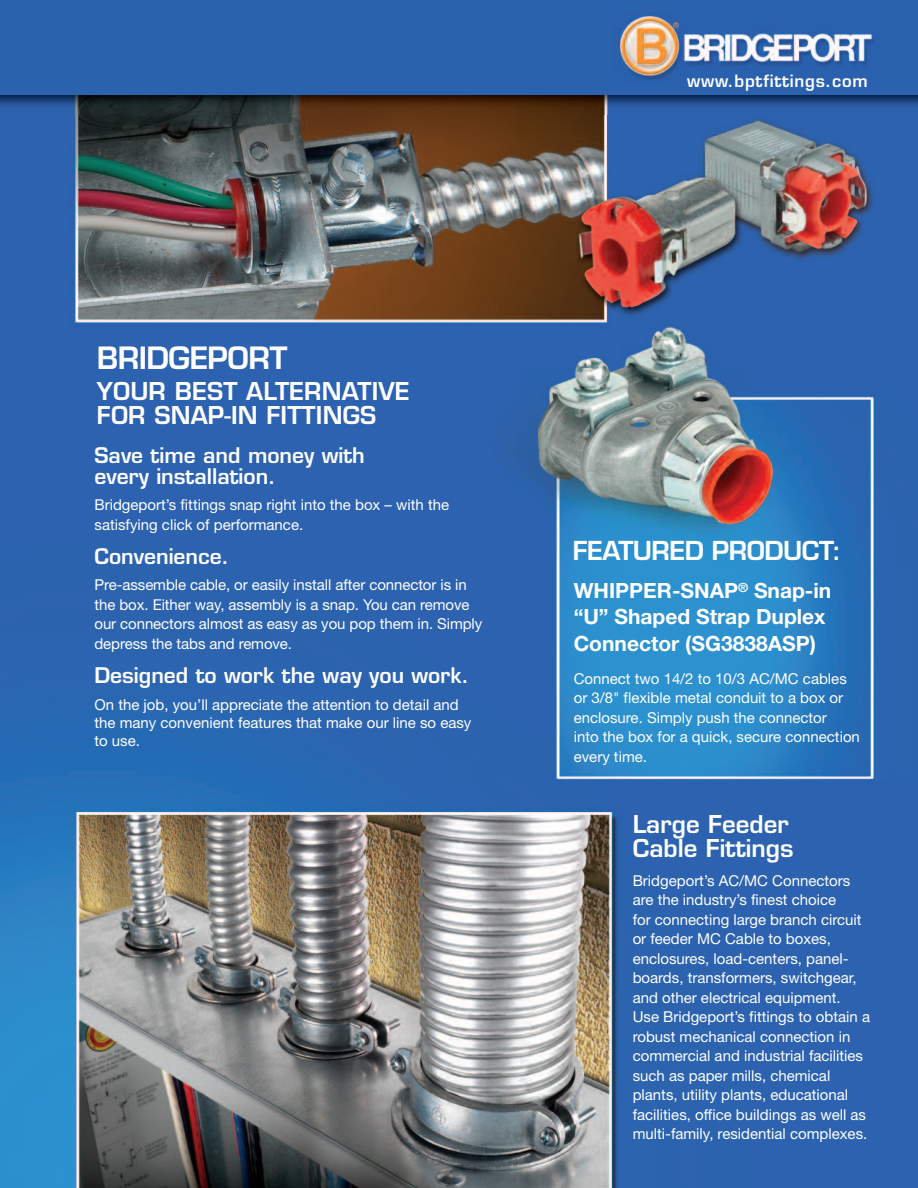
<style>
.page{position:relative;width:918px;height:1188px;background:#fff}
.page>*{position:absolute;margin:0;border:0;box-sizing:border-box;transform-origin:0 0}
.t1{font:600 30px "Eurostile";letter-spacing:-.02em;color:#fff}
.t2{font:600 25.5px "Eurostile";letter-spacing:-.02em;color:#fff}
.t3{font:600 24px/24px "Eurostile";letter-spacing:.005em;color:#fff}
.t4{font:600 21px/21px "Eurostile";color:#fff}
.t5{font:700 21px/25.2px "Helvetica Neue";color:#fff}
.t6{font:600 16.5px "Eurostile";letter-spacing:.045em;color:#fff}
.t7{font:15px/19.5px "Helvetica Neue";color:#fff}
</style>
<div class="page">
<img style="left:0;top:114px;width:918px;height:1074px">
<img style="left:0;top:95px;width:918px;height:19px">
<div style="left:0;top:0;width:918px;height:95px;background:#2b62ae"></div>
<img style="left:619px;top:13px;width:256px;height:67px">
<p class="t6" style="left:687px;top:74px;width:182px">www.bptfittings.com</p>
<h1 class="t1" style="left:97px;top:347px;width:192px">BRIDGEPORT</h1>
<h3 class="t3" style="left:97px;top:382px;width:314px">YOUR BEST ALTERNATIVE<br>FOR SNAP-IN FITTINGS</h3>
<h3 class="t4" style="left:94px;top:447px;width:272px">Save time and money with every installation.</h3>
<p class="t7" style="left:94px;top:496px;width:356px">Bridgeport’s fittings snap right into the box – with the satisfying click of performance.</p>
<h3 class="t4" style="left:94px;top:548px;width:136px">Convenience.</h3>
<p class="t7" style="left:94px;top:577px;width:389px">Pre-assemble cable, or easily install after connector is in the box. Either way, assembly is a snap. You can remove our connectors almost as easy as you pop them in. Simply depress the tabs and remove.</p>
<h3 class="t4" style="left:94px;top:667px;width:376px">Designed to work the way you work.</h3>
<p class="t7" style="left:94px;top:697px;width:378px;line-height:18px">On the job, you’ll appreciate the attention to detail and the many convenient features that make our line so easy to use.</p>
<h2 class="t2" style="left:573px;top:541px;width:270px">FEATURED PRODUCT:</h2>
<h3 class="t5" style="left:574px;top:580px;width:259px">WHIPPER-SNAP<sup>®</sup> Snap-in “U” Shaped Strap Duplex</h3>
<h3 class="t5" style="left:574px;top:633px;width:244px">Connector (SG3838ASP)</h3>
<p class="t7" style="left:574px;top:670px;width:288px">Connect two 14/2 to 10/3 AC/MC cables or 3/8" flexible metal conduit to a box or enclosure. Simply push the connector<br>into the box for a quick, secure connection every time.</p>
<h3 class="t3" style="left:633px;top:815px;width:162px">Large Feeder<br>Cable Fittings</h3>
<p class="t7" style="left:633px;top:872px;width:239px">Bridgeport’s AC/MC Connectors are the industry’s finest choice<br>for connecting large branch circuit or feeder MC Cable to boxes, enclosures, load-centers, panel&shy;boards, transformers, switchgear, and other electrical equipment.<br>Use Bridgeport’s fittings to obtain a robust mechanical connection in commercial and industrial facilities such as paper mills, chemical plants, utility plants, educational facilities, office buildings as well as multi-family, residential complexes.</p>
</div>
